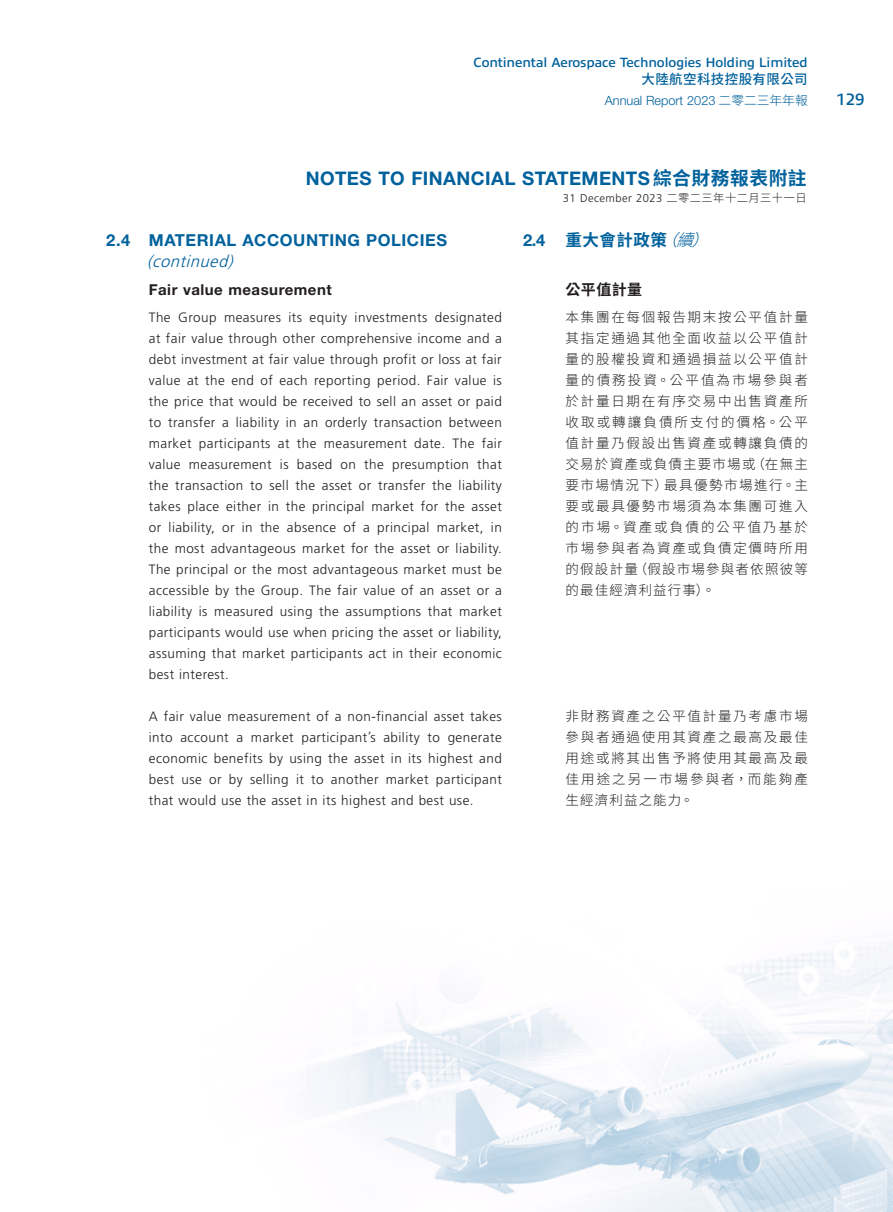
<style>
.page{position:relative;width:893px;height:1212px;background:#fff}
.page>*{position:absolute;margin:0;border:0;box-sizing:border-box;transform-origin:0 0}
.t1{font:700 18.75px "Helvetica Neue LT Std";letter-spacing:.025em;color:#00619c}
.Heading_1{font:700 16.5px/21px "Helvetica Neue LT Std";letter-spacing:.035em;color:#00619c}
.C_Heading_1{font:700 16.5px "Source Han Sans TC";letter-spacing:.03em;color:#00619c}
.t2{font:600 16.5px "Allumi Std";color:#00619c}
.Heading_2{font:700 15px "Helvetica Neue LT Std";letter-spacing:.035em;color:#231f20}
.C_Heading_2{font:700 15px "Source Han Sans TC";letter-spacing:.03em;color:#231f20}
.Body_Text{font:300 13.5px/21px "Frutiger LT Std";letter-spacing:.035em;color:#231f20;text-align:justify}
.C_Body_Text{font:300 13.5px/21px "Source Han Sans TC";letter-spacing:.13em;color:#231f20;text-align:justify}
.t3{font:600 13.5px "Allumi Std";letter-spacing:-.01em;color:#00619c}
.t4{font:500 13.5px "Source Han Sans TC";letter-spacing:.03em;color:#00619c}
.t5{font:300 12.75px "Helvetica Neue LT Std";color:#00619c}
.t6{font:300 11.25px "Frutiger LT Std";letter-spacing:.04em;color:#231f20}
.s1{font-family:"Source Han Sans TC"}
.s2{font-family:"Helvetica Neue LT Std"}
.s3{font-weight:300;font-style:italic}
.s4{font-family:"Frutiger LT Std";font-weight:300;font-style:italic}
</style>
<div class="page">
<img style="left:307px;top:943px;width:586px;height:269px">
<p class="t3" style="left:473px;top:55px;width:336px">Continental Aerospace Technologies Holding Limited</p>
<p class="t4" style="left:641px;top:72px;width:168px">大陸航空科技控股有限公司</p>
<p class="t5" style="left:605px;top:92px;width:204px">Annual Report 2023 <span class="s1">二零二三年年報</span></p>
<p class="t2" style="left:836px;top:90px;width:30px">129</p>
<h1 class="t1" style="left:306px;top:167px;width:502px">NOTES TO FINANCIAL STATEMENTS<span class="s1">綜合財務報表附註</span></h1>
<p class="t6" style="left:563px;top:191px;width:245px">31 December 2023 <span class="s1">二零二三年十二月三十一日</span></p>
<p class="C_Heading_1" style="left:523px;top:231px;width:200px"><span class="s2">2.4</span> 重大會計政策<span class="s3">（續）</span></p>
<p class="C_Heading_2" style="left:566px;top:281px;width:78px">公平值計量</p>
<p class="C_Body_Text" style="left:566px;top:307px;width:244px">本集團在每個報告期末按公平值計量其指定通過其他全面收益以公平值計量的股權投資和通過損益以公平值計量的債務投資。公平值為市場參與者於計量日期在有序交易中出售資產所收取或轉讓負債所支付的價格。公平值計量乃假設出售資產或轉讓負債的交易於資產或負債主要市場或（在無主要市場情況下）最具優勢市場進行。主要或最具優勢市場須為本集團可進入的市場。資產或負債的公平值乃基於市場參與者為資產或負債定價時所用的假設計量（假設市場參與者依照彼等的最佳經濟利益行事）。</p>
<p class="Heading_1" style="left:147px;top:230px;width:301px;text-indent:-41px">2.4 MATERIAL ACCOUNTING POLICIES <span class="s4">(continued)</span></p>
<p class="Heading_2" style="left:149px;top:280px;width:184px">Fair value measurement</p>
<p class="Body_Text" style="left:149px;top:307px;width:355px">The Group measures its equity investments designated at fair value through other comprehensive income and a debt investment at fair value through profit or loss at fair value at the end of each reporting period. Fair value is the price that would be received to sell an asset or paid to transfer a liability in an orderly transaction between market participants at the measurement date. The fair value measurement is based on the presumption that the transaction to sell the asset or transfer the liability takes place either in the principal market for the asset or liability, or in the absence of a principal market, in the most advantageous market for the asset or liability.<br>The principal or the most advantageous market must be accessible by the Group. The fair value of an asset or a liability is measured using the assumptions that market participants would use when pricing the asset or liability, assuming that market participants act in their economic best interest.</p>
<p class="Body_Text" style="left:149px;top:706px;width:355px">A fair value measurement of a non-financial asset takes into account a market participant’s ability to generate economic benefits by using the asset in its highest and best use or by selling it to another market participant that would use the asset in its highest and best use.</p>
<p class="C_Body_Text" style="left:566px;top:706px;width:244px">非財務資產之公平值計量乃考慮市場參與者通過使用其資產之最高及最佳用途或將其出售予將使用其最高及最佳用途之另一市場參與者，而能夠產生經濟利益之能力。</p>
</div>
